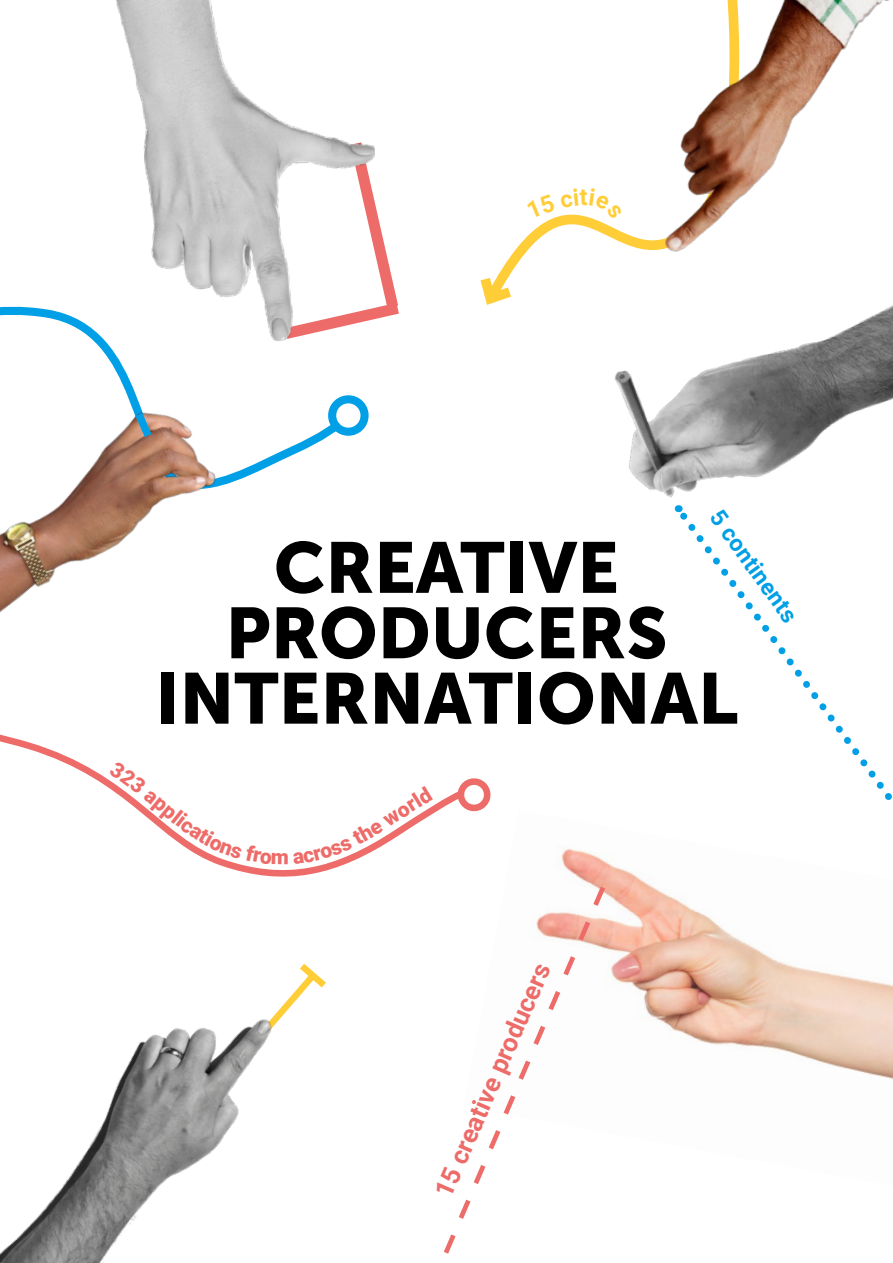
<style>
.page{position:relative;width:893px;height:1263px;background:#fff}
.page>*{position:absolute;margin:0;border:0;box-sizing:border-box;transform-origin:0 0}
.t1{font:71.4px/65.4px "Museo Sans 900";color:#000;text-align:center}
.t2{font:700 25.8px "Roboto";color:#ed6b68}
.t3{font:700 23.1px "Roboto";color:#009fe6}
</style>
<div class="page">
<svg style="left:0;top:734px;width:451px;height:80px"></svg>
<svg style="left:451px;top:778px;width:40px;height:32px"></svg>
<img style="left:614px;top:305px;width:279px;height:193px">
<svg style="left:674px;top:505px;width:218px;height:295px"></svg>
<svg style="left:387px;top:257px;width:12px;height:60px"></svg>
<img style="left:116px;top:0;width:271px;height:326px">
<img style="left:468px;top:810px;width:425px;height:269px">
<svg style="left:444px;top:881px;width:165px;height:373px"></svg>
<img style="left:0;top:865px;width:343px;height:398px">
<svg style="left:503px;top:220px;width:255px;height:92px"></svg>
<svg style="left:480px;top:267px;width:42px;height:44px"></svg>
<svg style="left:116px;top:83px;width:228px;height:385px"></svg>
<svg style="left:319px;top:386px;width:50px;height:54px"></svg>
<img style="left:0;top:304px;width:266px;height:309px">
<svg style="left:129px;top:404px;width:29px;height:41px"></svg>
<img style="left:611px;top:0;width:278px;height:264px">
<svg style="left:109px;top:760px;width:324px;height:105px"></svg>
<svg style="left:549px;top:188px;width:74px;height:32px"></svg>
<p class="t3" style="left:728px;top:503px;width:133px;rotate:54deg">5 continents</p>
<p class="t1" style="left:155px;top:535px;width:585px">CREATIVE<br>PRODUCERS<br>INTERNATIONAL</p>
<p class="t2" style="left:426px;top:1189px;width:253px;rotate:-67deg">15 creative producers</p>
</div>
